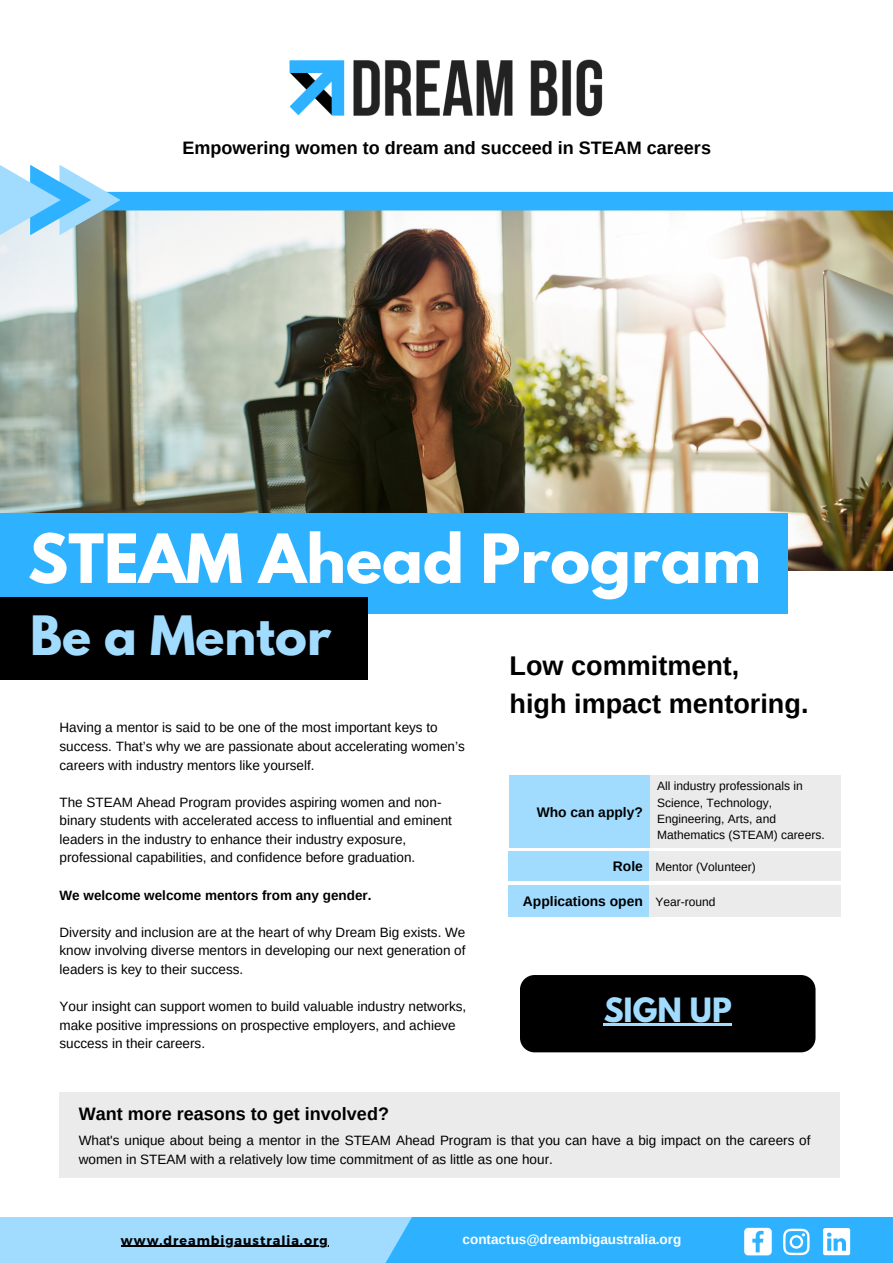
<style>
.page{position:relative;width:893px;height:1263px;background:#fff}
.page>*{position:absolute;margin:0;border:0;box-sizing:border-box;transform-origin:0 0}
.t1{font:700 60px "League Spartan";color:#fff}
.t2{font:700 48px "League Spartan";color:#a1dcff}
.t3{font:700 29.62px "League Spartan";color:#a1dcff}
.t4{font:700 27px "Arimo";color:#000}
.t5{font:700 18px "Arimo";color:#000}
.t6{font:700 13.88px "Arimo";color:#000}
.t7{font:13.5px/18.6px "Arimo";color:#000}
.t8{font:700 13.5px "Arimo";color:#000}
.t9{font:700 13.5px "Arimo";color:#fefefe}
.t10{font:700 12.67px "Montserrat";letter-spacing:.075em;color:#000}
.t11{font:12px/16.4px "Arimo";color:#000}
</style>
<div class="page">
<div style="left:59px;top:1092px;width:781px;height:86px;background:#ebebeb"></div>
<div style="left:650px;top:775px;width:190px;height:72px;background:#ebebeb"></div>
<div style="left:509px;top:775px;width:141px;height:72px;background:#a1dcff"></div>
<div style="left:509px;top:851px;width:140px;height:30px;background:#a1dcff"></div>
<div style="left:649px;top:851px;width:191px;height:30px;background:#ebebeb"></div>
<div style="left:509px;top:885px;width:140px;height:32px;background:#a1dcff"></div>
<div style="left:649px;top:885px;width:191px;height:32px;background:#ebebeb"></div>
<div style="left:520px;top:975px;width:295px;height:77px;background:#000;border-radius:15px"></div>
<img style="left:289px;top:59px;width:314px;height:58px">
<img style="left:0;top:235px;width:893px;height:336px">
<div style="left:0;top:513px;width:787px;height:100px;background:#2eb2ff"></div>
<svg style="left:0;top:165px;width:893px;height:70px"></svg>
<div style="left:0;top:598px;width:368px;height:82px;background:#000"></div>
<hr style="left:604px;top:1023px;width:128px;height:3px;background:#a1dcff">
<div style="left:0;top:1217px;width:447px;height:46px;background:#a1dcff"></div>
<hr style="left:121px;top:1245px;width:207px;height:1px;background:#000">
<div style="left:412px;top:1217px;width:481px;height:46px;background:#2eb2ff"></div>
<svg style="left:385px;top:1217px;width:27px;height:46px"></svg>
<svg style="left:823px;top:1228px;width:27px;height:27px"></svg>
<svg style="left:783px;top:1228px;width:26px;height:27px"></svg>
<svg style="left:744px;top:1228px;width:28px;height:27px"></svg>
<p class="t5" style="left:182px;top:138px;width:530px">Empowering women to dream and succeed in STEAM careers</p>
<p class="t1" style="left:28px;top:529px;width:734px">STEAM Ahead Program</p>
<p class="t2" style="left:30px;top:612px;width:302px">Be a Mentor</p>
<p class="t7" style="left:59px;top:718px;width:407px">Having a mentor is said to be one of the most important keys to success. That’s why we are passionate about accelerating women’s careers with industry mentors like yourself.</p>
<p class="t7" style="left:59px;top:793px;width:394px">The STEAM Ahead Program provides aspiring women and non&shy;binary students with accelerated access to influential and eminent leaders in the industry to enhance their industry exposure, professional capabilities, and confidence before graduation.</p>
<p class="t8" style="left:59px;top:887px;width:313px">We welcome welcome mentors from any gender.</p>
<p class="t7" style="left:59px;top:923px;width:407px;text-align:justify">Diversity and inclusion are at the heart of why Dream Big exists. We know involving diverse mentors in developing our next generation of leaders is key to their success.</p>
<p class="t7" style="left:59px;top:997px;width:408px">Your insight can support women to build valuable industry networks, make positive impressions on prospective employers, and achieve success in their careers.</p>
<p class="t5" style="left:79px;top:1104px;width:312px">Want more reasons to get involved?</p>
<p class="t4" style="left:509px;top:651px;width:231px">Low commitment,</p>
<p class="t4" style="left:509px;top:688px;width:300px">high impact mentoring.</p>
<p class="t6" style="left:537px;top:804px;width:108px">Who can apply?</p>
<p class="t11" style="left:657px;top:778px;width:169px">All industry professionals in<br>Science, Technology,<br>Engineering, Arts, and<br>Mathematics (STEAM) careers.</p>
<p class="t6" style="left:613px;top:858px;width:32px">Role</p>
<p class="t11" style="left:655px;top:858px;width:102px">Mentor (Volunteer)</p>
<p class="t6" style="left:523px;top:893px;width:121px">Applications open</p>
<p class="t11" style="left:655px;top:894px;width:62px">Year-round</p>
<p class="t3" style="left:604px;top:995px;width:129px">SIGN UP</p>
<p class="t7" style="left:79px;top:1131px;width:733px">What's unique about being a mentor in the STEAM Ahead Program is that you can have a big impact on the careers of women in STEAM with a relatively low time commitment of as little as one hour.</p>
<p class="t10" style="left:121px;top:1232px;width:208px">www.dreambigaustralia.org</p>
<p class="t9" style="left:462px;top:1232px;width:220px">contactus@dreambigaustralia.org</p>
</div>
